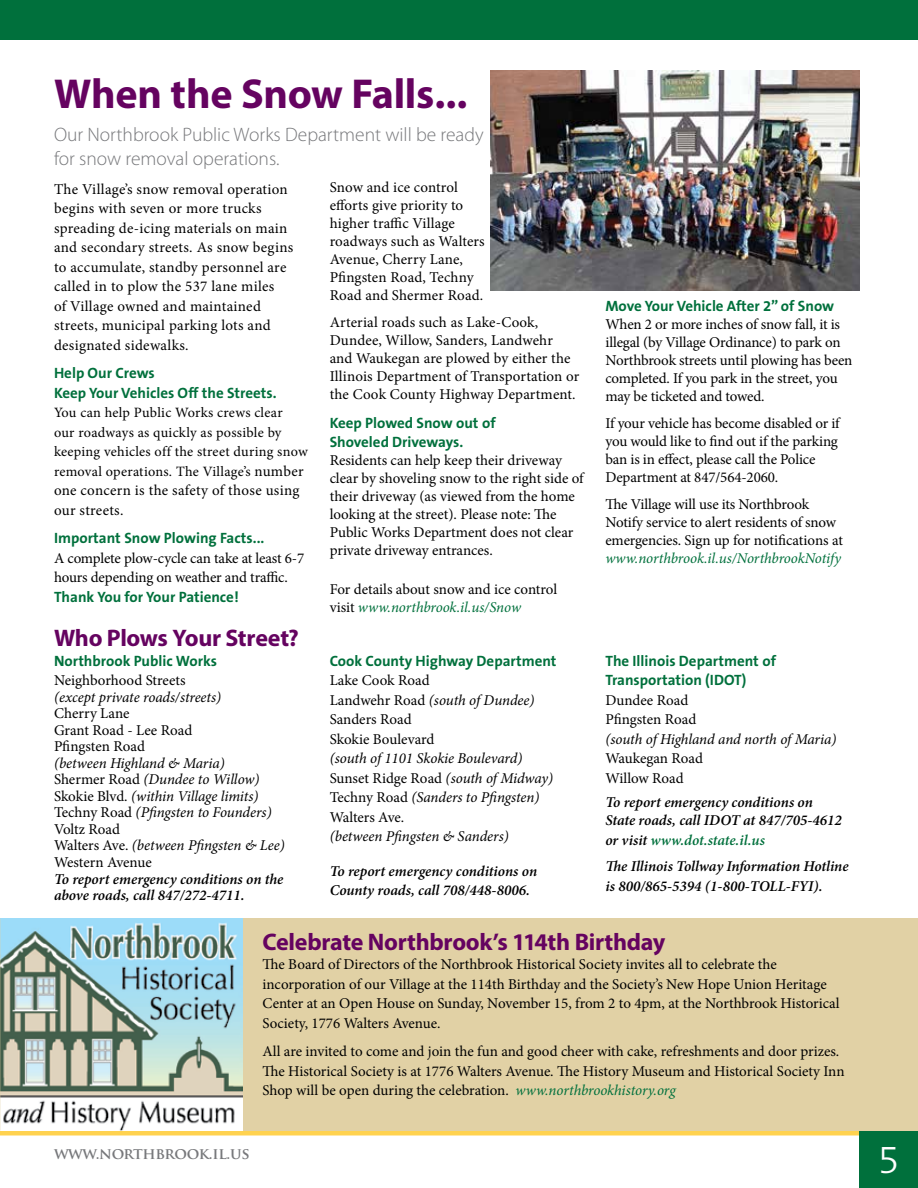
<style>
.page{position:relative;width:918px;height:1188px;background:#fff}
.page>*{position:absolute;margin:0;border:0;box-sizing:border-box;transform-origin:0 0}
.t1{font:700 42px "Myriad Pro";letter-spacing:-.005em;color:#650360}
.t2{font:300 39.9px "The Sans B3";color:#fff}
.t3{font:700 24px "Myriad Pro";letter-spacing:-.01em;color:#650360}
.t4{font:300 19.5px/24px "Myriad Pro";color:#77787b}
.t5{font:700 15.3px "Trajan Pro";letter-spacing:-.02em;color:#77787b}
.t6{font:15px/18px "Minion Pro";color:#000}
.t7{font:italic 15px/16.5px "Minion Pro";letter-spacing:-.005em;color:#000}
.t8{font:15px/19.5px "Minion Pro";letter-spacing:.02em;color:#000}
.t9{font:italic 600 15px/16.5px "Minion Pro";letter-spacing:-.005em;color:#000}
.t10{font:700 15px/19.5px "The Sans B7";color:#00703c}
.t11{font:italic 15px "Minion Pro";letter-spacing:-.01em;color:#00703c}
.t12{font:14.25px/19.5px "Minion Pro";letter-spacing:.015em;color:#000}
.s1{font-size:15px}
.s2{font-style:italic;color:#00703c}
.s3{font-style:normal}
.s4{color:#00703c}
.s5{font-style:italic}
</style>
<div class="page">
<div style="left:0;top:1130px;width:918px;height:6px;background:#ffd24f"></div>
<div style="left:860px;top:1130px;width:58px;height:58px;background:#00703c"></div>
<div style="left:0;top:0;width:918px;height:40px;background:#00703c"></div>
<div style="left:0;top:918px;width:918px;height:213px;background:#e1d1a5"></div>
<img style="left:0;top:918px;width:243px;height:213px">
<img style="left:490px;top:70px;width:370px;height:220px">
<h1 class="t1" style="left:54px;top:67px;width:415px">When the Snow Falls...</h1>
<h3 class="t4" style="left:54px;top:123px;width:431px">Our Northbrook Public Works Department will be ready for snow removal operations.</h3>
<p class="t8" style="left:54px;top:179px;width:241px">The Village’s snow removal operation begins with seven or more trucks spreading de-icing materials on main and secondary streets. As snow begins to accumulate, standby personnel are called in to plow the 537 lane miles<br>of Village owned and maintained streets, municipal parking lots and designated sidewalks.</p>
<p class="t10" style="left:54px;top:364px;width:224px">Help Our Crews<br>Keep Your Vehicles Off the Streets.</p>
<p class="t12" style="left:54px;top:403px;width:255px">You can help Public Works crews clear<br>our roadways as quickly as possible by keeping vehicles off the street during snow removal operations. The Village’s <span class="s1">number</span></p>
<p class="t8" style="left:54px;top:481px;width:247px">one concern is the safety of those using our streets.</p>
<p class="t10" style="left:54px;top:529px;width:212px">Important Snow Plowing Facts...</p>
<p class="t6" style="left:54px;top:548px;width:252px;line-height:19.5px">A complete plow-cycle can take at least 6-7 hours depending on weather and traffic.</p>
<p class="t10" style="left:54px;top:588px;width:186px">Thank You for Your Patience!</p>
<p class="t6" style="left:330px;top:179px;width:157px">Snow and ice control efforts give priority to higher traffic Village roadways such as Walters<br>Avenue, Cherry Lane,<br>Pfingsten Road, Techny<br>Road and Shermer Road.</p>
<p class="t6" style="left:330px;top:314px;width:251px">Arterial roads such as Lake-Cook, Dundee, Willow, Sanders, Landwehr and Waukegan are plowed by either the Illinois Department of Transportation or the Cook County Highway Department.</p>
<p class="t10" style="left:330px;top:414px;width:167px">Keep Plowed Snow out of<br>Shoveled Driveways.</p>
<p class="t6" style="left:330px;top:452px;width:256px">Residents can help keep their driveway clear by shoveling snow to the right side of their driveway (as viewed from the home looking at the street). Please note: The Public Works Department does not clear private driveway entrances.</p>
<p class="t6" style="left:330px;top:580px;width:229px">For details about snow and ice control visit <span class="s2">www.northbrook.il.us/Snow</span></p>
<p class="t10" style="left:605px;top:297px;width:230px">Move Your Vehicle After 2” of Snow</p>
<p class="t6" style="left:605px;top:315px;width:249px">When 2 or more inches of snow fall, it is illegal (by Village Ordinance) to park on Northbrook streets until plowing has been completed. If you park in the street, you may be ticketed and towed.</p>
<p class="t6" style="left:605px;top:414px;width:236px">If your vehicle has become disabled or if you would like to find out if the parking ban is in effect, please call the Police Department at 847/564-2060.</p>
<p class="t6" style="left:605px;top:495px;width:239px">The Village will use its Northbrook<br>Notify service to alert residents of snow emergencies. Sign up for notifications at</p>
<p class="t11" style="left:605px;top:548px;width:237px">www.northbrook.il.us/NorthbrookNotify</p>
<h3 class="t3" style="left:54px;top:622px;width:246px">Who Plows Your Street?</h3>
<p class="t10" style="left:54px;top:651px;width:165px">Northbrook Public Works</p>
<p class="t6" style="left:54px;top:671px;width:133px">Neighborhood Streets</p>
<p class="t7" style="left:54px;top:689px;width:169px">(except private roads/streets)</p>
<p class="t6" style="left:54px;top:705px;width:140px;line-height:16.5px">Cherry Lane<br>Grant Road - Lee Road<br>Pfingsten Road</p>
<p class="t7" style="left:54px;top:755px;width:232px">(between Highland &amp; Maria)<br><span class="s3">Shermer Road</span> (Dundee to Willow)<br><span class="s3">Skokie Blvd.</span> (within Village limits)<br><span class="s3">Techny Road</span> (Pfingsten to Founders)<br><span class="s3">Voltz Road<br>Walters Ave.</span> (between Pfingsten &amp; Lee)<br><span class="s3">Western Avenue</span></p>
<p class="t9" style="left:54px;top:871px;width:231px">To report emergency conditions on the above roads, call 847/272-4711.</p>
<p class="t10" style="left:605px;top:651px;width:172px">The Illinois Department of<br>Transportation (IDOT)</p>
<p class="t6" style="left:605px;top:690px;width:92px;line-height:19.5px">Dundee Road<br>Pfingsten Road</p>
<p class="t7" style="left:605px;top:731px;width:233px">(south of Highland and north of Maria)</p>
<p class="t6" style="left:605px;top:749px;width:99px;line-height:19.5px">Waukegan Road<br>Willow Road</p>
<p class="t9" style="left:605px;top:793px;width:238px;line-height:18px">To report emergency conditions on<br>State roads, call IDOT at 847/705-4612</p>
<p class="t9" style="left:605px;top:827px;width:245px;line-height:26.2px">or visit <span class="s4">www.dot.state.il.us<br></span>The Illinois Tollway Information Hotline</p>
<p class="t9" style="left:605px;top:877px;width:219px">is 800/865-5394 (1-800-TOLL-FYI).</p>
<h3 class="t3" style="left:262px;top:926px;width:404px">Celebrate Northbrook’s 114th Birthday</h3>
<p class="t6" style="left:262px;top:955px;width:579px;line-height:19.5px">The Board of Directors of the Northbrook Historical Society invites all to celebrate the incorporation of our Village at the 114th Birthday and the Society’s New Hope Union Heritage Center at an Open House on Sunday, November 15, from 2 to 4pm, at the Northbrook Historical Society, 1776 Walters Avenue.</p>
<p class="t6" style="left:262px;top:1042px;width:584px;line-height:19.5px">All are invited to come and join the fun and good cheer with cake, refreshments and door prizes.<br>The Historical Society is at 1776 Walters Avenue. The History Museum and Historical Society Inn<br>Shop will be open during the celebration. <span class="s2">www.northbrookhistory.org</span></p>
<p class="t10" style="left:330px;top:651px;width:228px">Cook County Highway Department</p>
<p class="t6" style="left:330px;top:671px;width:206px;line-height:19.5px">Lake Cook Road<br>Landwehr Road <span class="s5">(south of Dundee)<br></span>Sanders Road<br>Skokie Boulevard</p>
<p class="t7" style="left:330px;top:749px;width:225px;line-height:19.5px">(south of 1101 Skokie Boulevard)<br><span class="s3">Sunset Ridge Road</span> (south of Midway)<br><span class="s3">Techny Road</span> (Sanders to Pfingsten)<br><span class="s3">Walters Ave.</span></p>
<p class="t7" style="left:330px;top:828px;width:181px">(between Pfingsten &amp; Sanders)</p>
<p class="t9" style="left:330px;top:861px;width:209px;line-height:19.5px">To report emergency conditions on<br>County roads, call 708/448-8006.</p>
<p class="t5" style="left:54px;top:1144px;width:197px">WWW.NORTHBROOK.IL.US</p>
<h2 class="t2" style="left:878px;top:1138px;width:23px">5</h2>
</div>
